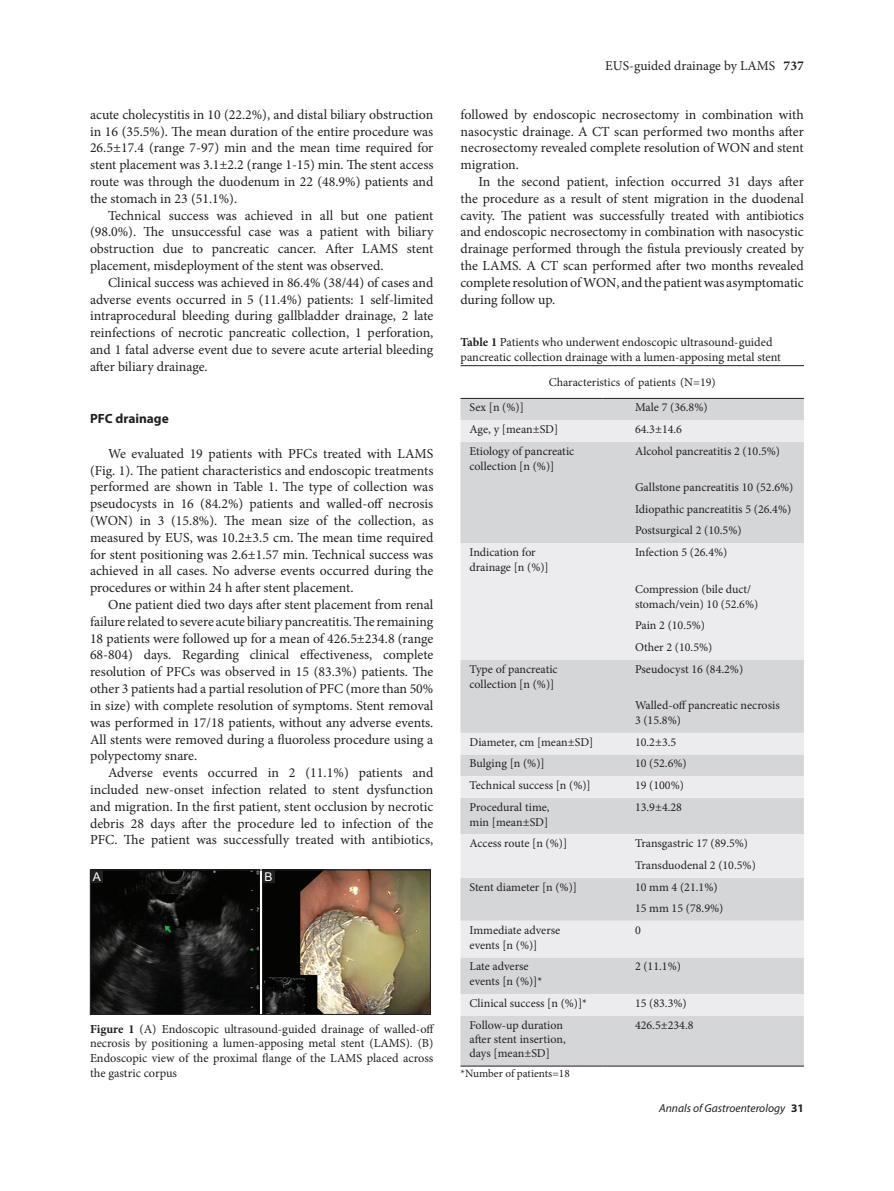
<style>
.page{position:relative;width:894px;height:1191px;background:#fff}
.page>*{position:absolute;margin:0;border:0;box-sizing:border-box;transform-origin:0 0}
.TX{font:13.8px/16.8px "Minion Pro";color:#231f20;text-align:justify}
.RH_R{font:13.5px "Minion Pro";color:#231f20}
.t1{font:700 13.35px "Myriad Pro";color:#231f20}
.FGC{font:12.3px/14.7px "Minion Pro";color:#231f20;text-align:justify}
.TT{font:12.3px/15px "Minion Pro";color:#231f20}
.TB{font:12px/15px "Minion Pro";color:#231f20}
.TBL{font:12px/14.4px "Minion Pro";color:#231f20}
.TCH{font:12px "Minion Pro";color:#231f20}
.LABEL{font:12px "Arial";color:#fff}
.t2{font:italic 11.55px "Myriad Pro";color:#231f20}
.TFN{font:11.25px "Minion Pro";color:#231f20}
.s1{font-weight:700}
.s2{font-weight:700;font-style:normal}
</style>
<div class="page">
<img style="left:92px;top:871px;width:336px;height:141px">
<div style="left:90px;top:869px;width:340px;height:145px;border:1px solid #231f20"></div>
<div style="left:262px;top:869px;width:13px;height:13px;background:#231f20"></div>
<div style="left:90px;top:869px;width:13px;height:13px;background:#231f20"></div>
<div style="left:460px;top:399px;width:343px;height:666px;background:#d5d6d8"></div>
<svg style="left:460px;top:420px;width:343px;height:595px;background:#e0e0e2"></svg>
<hr style="left:460px;top:398px;width:142px;height:1px;background:#231f20">
<svg style="left:602px;top:398px;width:23px;height:1px"></svg>
<hr style="left:625px;top:398px;width:178px;height:1px;background:#231f20">
<hr style="left:460px;top:1065px;width:142px;height:1px;background:#231f20">
<svg style="left:602px;top:1065px;width:23px;height:1px"></svg>
<hr style="left:625px;top:1065px;width:178px;height:1px;background:#231f20">
<hr style="left:460px;top:365px;width:142px;height:1px;background:#231f20">
<svg style="left:602px;top:365px;width:23px;height:1px"></svg>
<hr style="left:625px;top:365px;width:178px;height:1px;background:#231f20">
<p class="TX" style="left:90px;top:106px;width:345px">acute cholecystitis in 10 (22.2%), and distal biliary obstruction in 16 (35.5%). The mean duration of the entire procedure was 26.5±17.4 (range 7-97) min and the mean time required for stent placement was 3.1±2.2 (range 1-15) min. The stent access route was through the duodenum in 22 (48.9%) patients and the stomach in 23 (51.1%).</p>
<p class="TX" style="left:90px;top:207px;width:345px;text-indent:18px">Technical success was achieved in all but one patient (98.0%). The unsuccessful case was a patient with biliary obstruction due to pancreatic cancer. After LAMS stent placement, misdeployment of the stent was observed.</p>
<p class="TX" style="left:90px;top:274px;width:345px;text-indent:18px">Clinical success was achieved in 86.4% (38/44) of cases and adverse events occurred in 5 (11.4%) patients: 1 self-limited intraprocedural bleeding during gallbladder drainage, 2 late reinfections of necrotic pancreatic collection, 1 perforation, and 1 fatal adverse event due to severe acute arterial bleeding after biliary drainage.</p>
<h2 class="t1" style="left:90px;top:409px;width:80px">PFC drainage</h2>
<p class="TX" style="left:90px;top:445px;width:345px;text-indent:18px">We evaluated 19 patients with PFCs treated with LAMS (Fig. 1). The patient characteristics and endoscopic treatments performed are shown in Table 1. The type of collection was pseudocysts in 16 (84.2%) patients and walled-off necrosis (WON) in 3 (15.8%). The mean size of the collection, as measured by EUS, was 10.2±3.5 cm. The mean time required for stent positioning was 2.6±1.57 min. Technical success was achieved in all cases. No adverse events occurred during the procedures or within 24 h after stent placement.</p>
<p class="TX" style="left:90px;top:596px;width:345px;text-indent:18px">One patient died two days after stent placement from renal failure related to severe acute biliary pancreatitis. The remaining 18 patients were followed up for a mean of 426.5±234.8 (range 68-804) days. Regarding clinical effectiveness, complete resolution of PFCs was observed in 15 (83.3%) patients. The other 3 patients had a partial resolution of PFC (more than 50% in size) with complete resolution of symptoms. Stent removal was performed in 17/18 patients, without any adverse events.<br>All stents were removed during a fluoroless procedure using a polypectomy snare.</p>
<p class="TX" style="left:90px;top:764px;width:345px;text-indent:18px">Adverse events occurred in 2 (11.1%) patients and included new-onset infection related to stent dysfunction and migration. In the first patient, stent occlusion by necrotic debris 28 days after the procedure led to infection of the PFC. The patient was successfully treated with antibiotics,</p>
<p class="LABEL" style="left:93px;top:868px;width:10px">A</p>
<p class="LABEL" style="left:264px;top:868px;width:10px">B</p>
<p class="FGC" style="left:90px;top:1021px;width:346px"><span class="s1">Figure 1</span> (A) Endoscopic ultrasound-guided drainage of walled-off necrosis by positioning a lumen-apposing metal stent (LAMS). (B)<br>Endoscopic view of the proximal flange of the LAMS placed across the gastric corpus</p>
<p class="RH_R" style="left:605px;top:57px;width:200px">EUS-guided drainage by LAMS <span class="s1">737</span></p>
<p class="TX" style="left:460px;top:106px;width:345px">followed by endoscopic necrosectomy in combination with nasocystic drainage. A CT scan performed two months after necrosectomy revealed complete resolution of WON and stent migration.</p>
<p class="TX" style="left:460px;top:173px;width:345px;text-indent:18px">In the second patient, infection occurred 31 days after the procedure as a result of stent migration in the duodenal cavity. The patient was successfully treated with antibiotics and endoscopic necrosectomy in combination with nasocystic drainage performed through the fistula previously created by the LAMS. A CT scan performed after two months revealed complete resolution of WON, and the patient was asymptomatic during follow up.</p>
<p class="TT" style="left:460px;top:335px;width:322px"><span class="s1">Table 1</span> Patients who underwent endoscopic ultrasound‑guided pancreatic collection drainage with a lumen‑apposing metal stent</p>
<p class="TCH" style="left:548px;top:374px;width:168px">Characteristics of patients (N=19)</p>
<p class="TB" style="left:469px;top:400px;width:56px">Sex [n (%)]</p>
<p class="TB" style="left:634px;top:400px;width:74px">Male 7 (36.8%)</p>
<p class="TB" style="left:469px;top:421px;width:90px">Age, y [mean±SD]</p>
<p class="TB" style="left:634px;top:421px;width:48px">64.3±14.6</p>
<p class="TB" style="left:469px;top:443px;width:106px">Etiology of pancreatic collection [n (%)]</p>
<p class="TB" style="left:634px;top:443px;width:146px">Alcohol pancreatitis 2 (10.5%)</p>
<p class="TB" style="left:634px;top:480px;width:160px">Gallstone pancreatitis 10 (52.6%)</p>
<p class="TB" style="left:634px;top:501px;width:158px">Idiopathic pancreatitis 5 (26.4%)</p>
<p class="TB" style="left:634px;top:523px;width:108px">Postsurgical 2 (10.5%)</p>
<p class="TB" style="left:469px;top:544px;width:81px">Indication for drainage [n (%)]</p>
<p class="TB" style="left:634px;top:544px;width:94px">Infection 5 (26.4%)</p>
<p class="TB" style="left:634px;top:581px;width:125px">Compression (bile duct/ stomach/vein) 10 (52.6%)</p>
<p class="TB" style="left:634px;top:618px;width:72px">Pain 2 (10.5%)</p>
<p class="TB" style="left:634px;top:639px;width:79px">Other 2 (10.5%)</p>
<p class="TB" style="left:469px;top:661px;width:90px">Type of pancreatic collection [n (%)]</p>
<p class="TB" style="left:634px;top:661px;width:110px">Pseudocyst 16 (84.2%)</p>
<p class="TB" style="left:634px;top:697px;width:146px">Walled‑off pancreatic necrosis<br>3 (15.8%)</p>
<p class="TB" style="left:469px;top:734px;width:125px">Diameter, cm [mean±SD]</p>
<p class="TB" style="left:634px;top:734px;width:43px">10.2±3.5</p>
<p class="TB" style="left:469px;top:756px;width:77px">Bulging [n (%)]</p>
<p class="TB" style="left:634px;top:756px;width:53px">10 (52.6%)</p>
<p class="TB" style="left:469px;top:777px;width:123px">Technical success [n (%)]</p>
<p class="TB" style="left:634px;top:777px;width:50px">19 (100%)</p>
<p class="TB" style="left:469px;top:799px;width:81px">Procedural time, min [mean±SD]</p>
<p class="TB" style="left:634px;top:799px;width:48px">13.9±4.28</p>
<p class="TB" style="left:469px;top:835px;width:99px">Access route [n (%)]</p>
<p class="TB" style="left:634px;top:835px;width:114px">Transgastric 17 (89.5%)</p>
<p class="TB" style="left:634px;top:857px;width:122px">Transduodenal 2 (10.5%)</p>
<p class="TB" style="left:469px;top:879px;width:109px">Stent diameter [n (%)]</p>
<p class="TB" style="left:634px;top:879px;width:84px">10 mm 4 (21.1%)</p>
<p class="TB" style="left:634px;top:900px;width:90px">15 mm 15 (78.9%)</p>
<p class="TB" style="left:469px;top:922px;width:92px">Immediate adverse events [n (%)]</p>
<p class="TB" style="left:634px;top:922px;width:7px">0</p>
<p class="TB" style="left:469px;top:958px;width:74px">Late adverse events [n (%)]*</p>
<p class="TB" style="left:634px;top:958px;width:47px">2 (11.1%)</p>
<p class="TB" style="left:469px;top:995px;width:119px">Clinical success [n (%)]*</p>
<p class="TB" style="left:634px;top:995px;width:53px">15 (83.3%)</p>
<p class="TBL" style="left:469px;top:1017px;width:98px">Follow‑up duration after stent insertion, days [mean±SD]</p>
<p class="TBL" style="left:634px;top:1017px;width:60px">426.5±234.8</p>
<p class="TFN" style="left:460px;top:1065px;width:111px">*Number of patients=18</p>
<p class="t2" style="left:658px;top:1101px;width:146px">Annals of Gastroenterology <span class="s2">31</span></p>
</div>
